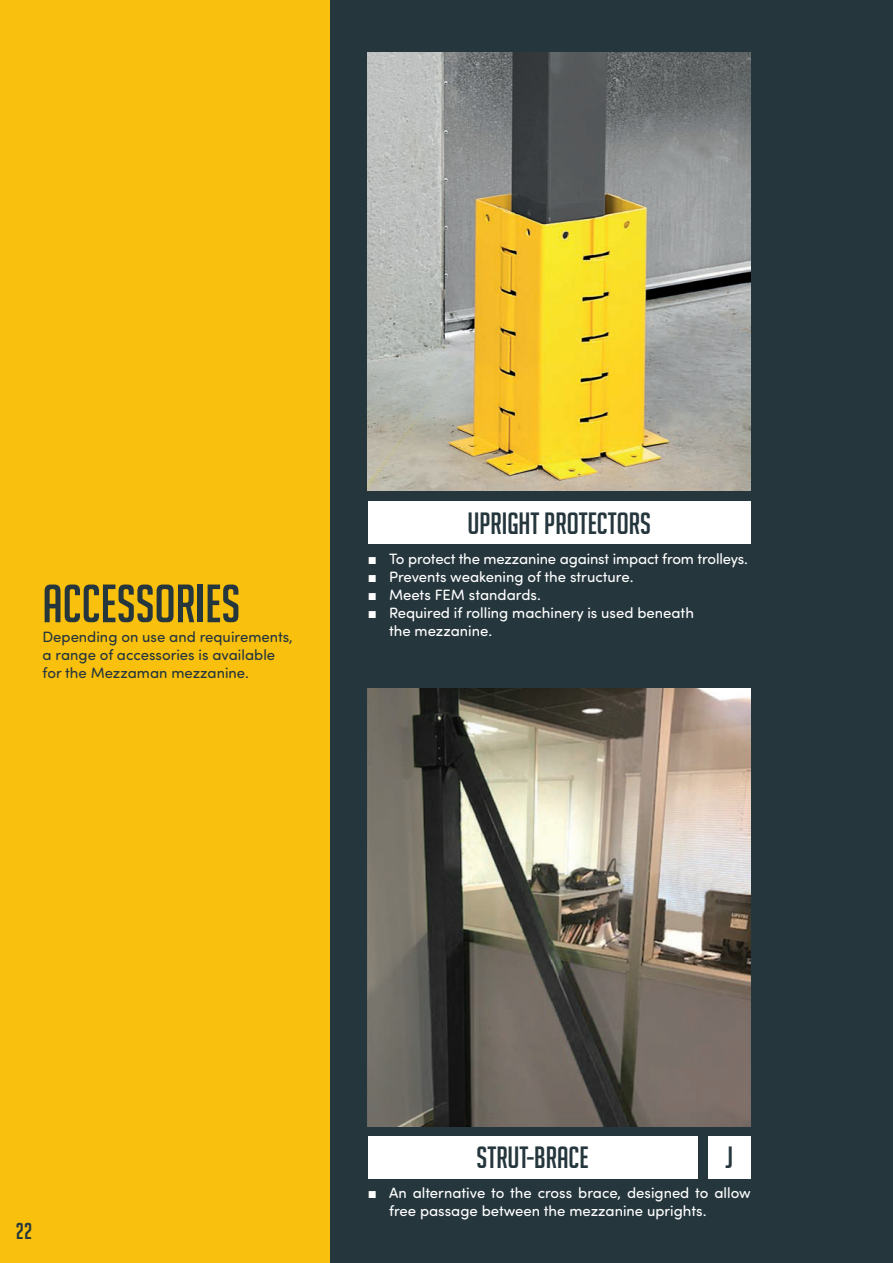
<style>
.page{position:relative;width:893px;height:1263px;background:#25363d}
.page>*{position:absolute;margin:0;border:0;box-sizing:border-box;transform-origin:0 0}
.t1{font:52.5px "Big Noodle Titling";color:#25363d}
.t2{font:30px "Big Noodle Titling";color:#25363d}
.t3{font:22.5px "Big Noodle Titling";color:#25363d}
.t4{font:15px/18px "Sofia Pro Soft";color:#fff}
.t5{font:15px/18px "Sofia Pro Soft";color:#25363d}
.s1{font-family:"Arial"}
</style>
<div class="page">
<div style="left:0;top:0;width:330px;height:1263px;background:#f9c00e"></div>
<img style="left:368px;top:688px;width:382px;height:438px">
<img style="left:368px;top:53px;width:382px;height:438px">
<div style="left:368px;top:501px;width:382px;height:43px;background:#fff"></div>
<div style="left:368px;top:1136px;width:329px;height:42px;background:#fff"></div>
<div style="left:708px;top:1136px;width:42px;height:42px;background:#fff"></div>
<h1 class="t1" style="left:43px;top:575px;width:199px">ACCESSORIES</h1>
<p class="t5" style="left:43px;top:627px;width:252px">Depending on use and requirements, a range of accessories is available for the Mezzaman mezzanine.</p>
<h2 class="t2" style="left:467px;top:507px;width:185px">UPRIGHT PROTECTORS</h2>
<p class="t4" style="left:368px;top:549px;width:382px"><span class="s1">■</span> To protect the mezzanine against impact from trolleys.</p>
<p class="t4" style="left:368px;top:567px;width:267px"><span class="s1">■</span> Prevents weakening of the structure.</p>
<p class="t4" style="left:368px;top:585px;width:175px"><span class="s1">■</span> Meets FEM standards.</p>
<p class="t4" style="left:389px;top:603px;width:306px;text-indent:-21px"><span class="s1">■</span> Required if rolling machinery is used beneath the mezzanine.</p>
<h3 class="t3" style="left:16px;top:1218px;width:18px">22</h3>
<h2 class="t2" style="left:477px;top:1141px;width:114px">STRUT-BRACE</h2>
<p class="t4" style="left:389px;top:1183px;width:363px;text-indent:-21px"><span class="s1">■</span> An alternative to the cross brace, designed to allow free passage between the mezzanine uprights.</p>
<h2 class="t2" style="left:725px;top:1141px;width:9px">J</h2>
</div>
